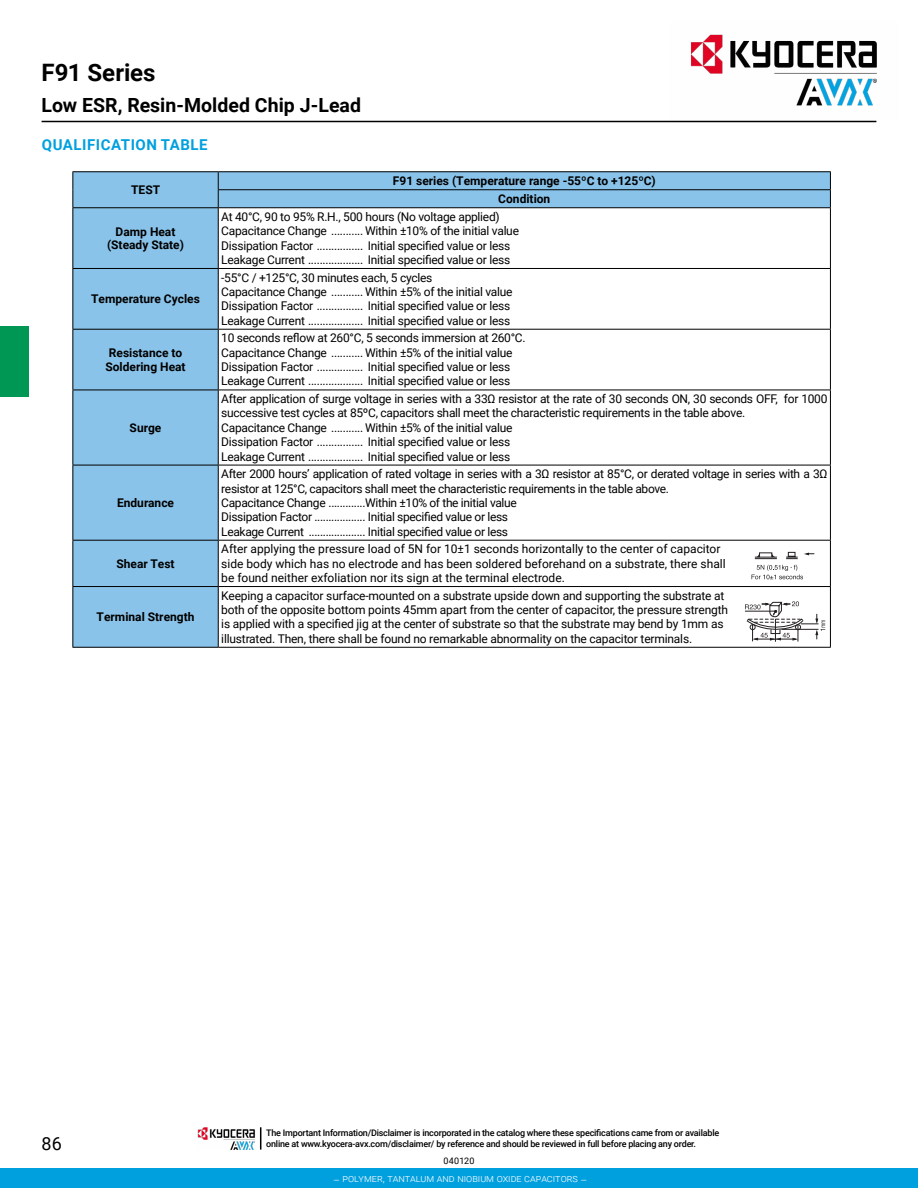
<style>
.page{position:relative;width:918px;height:1188px;background:#fff}
.page>*{position:absolute;margin:0;border:0;box-sizing:border-box;transform-origin:0 0}
.t1{font:700 24px "Roboto";letter-spacing:-.005em;color:#000}
.t2{font:700 19.5px "Roboto";color:#000}
.t3{font:18px "Roboto";color:#000}
.t4{font:700 15px "Roboto";letter-spacing:.035em;color:#00a0df}
.t5{font:12px/14.4px "Roboto";letter-spacing:-.02em;color:#000}
.t6{font:12px/14.4px "Roboto";color:#000}
.t7{font:700 12px/13.5px "Roboto";color:#000;text-align:center}
.t8{font:300 10.5px "Roboto";color:#fff}
.t9{font:500 9px/10.8px "Roboto";letter-spacing:-.025em;color:#000}
.t10{font:9px "Roboto";letter-spacing:.02em;color:#000}
</style>
<div class="page">
<hr style="left:42px;top:121px;width:834px;height:1px;background:#000">
<div style="left:0;top:326px;width:29px;height:70px;background:#009754"></div>
<div style="left:73px;top:172px;width:145px;height:475px;background:#8ac3e9"></div>
<hr style="left:72px;top:171px;width:146px;height:1px;background:#000">
<hr style="left:218px;top:171px;width:613px;height:1px;background:#000">
<svg style="left:72px;top:172px;width:1px;height:35px"></svg>
<svg style="left:218px;top:172px;width:613px;height:35px;background:#84bbdf"></svg>
<hr style="left:72px;top:207px;width:146px;height:1px;background:#000">
<hr style="left:72px;top:208px;width:1px;height:60px;background:#000">
<hr style="left:218px;top:207px;width:613px;height:1px;background:#000">
<hr style="left:218px;top:208px;width:1px;height:60px;background:#000">
<hr style="left:830px;top:208px;width:1px;height:60px;background:#000">
<hr style="left:72px;top:268px;width:146px;height:1px;background:#000">
<hr style="left:72px;top:269px;width:1px;height:60px;background:#000">
<hr style="left:218px;top:268px;width:613px;height:1px;background:#000">
<hr style="left:218px;top:269px;width:1px;height:60px;background:#000">
<hr style="left:830px;top:269px;width:1px;height:60px;background:#000">
<hr style="left:72px;top:329px;width:146px;height:1px;background:#000">
<hr style="left:72px;top:330px;width:1px;height:60px;background:#000">
<hr style="left:218px;top:329px;width:613px;height:1px;background:#000">
<hr style="left:218px;top:330px;width:1px;height:60px;background:#000">
<hr style="left:830px;top:330px;width:1px;height:60px;background:#000">
<hr style="left:72px;top:390px;width:146px;height:1px;background:#000">
<hr style="left:72px;top:390px;width:1px;height:75px;background:#000">
<hr style="left:218px;top:390px;width:613px;height:1px;background:#000">
<hr style="left:218px;top:390px;width:1px;height:75px;background:#000">
<hr style="left:830px;top:390px;width:1px;height:75px;background:#000">
<hr style="left:72px;top:465px;width:146px;height:1px;background:#000">
<hr style="left:72px;top:465px;width:1px;height:75px;background:#000">
<hr style="left:218px;top:465px;width:613px;height:1px;background:#000">
<hr style="left:218px;top:465px;width:1px;height:75px;background:#000">
<hr style="left:830px;top:465px;width:1px;height:75px;background:#000">
<hr style="left:72px;top:540px;width:146px;height:1px;background:#000">
<hr style="left:72px;top:541px;width:1px;height:45px;background:#000">
<hr style="left:218px;top:540px;width:613px;height:1px;background:#000">
<hr style="left:218px;top:541px;width:1px;height:45px;background:#000">
<hr style="left:830px;top:541px;width:1px;height:45px;background:#000">
<hr style="left:72px;top:586px;width:146px;height:1px;background:#000">
<hr style="left:72px;top:587px;width:1px;height:60px;background:#000">
<hr style="left:218px;top:586px;width:613px;height:1px;background:#000">
<hr style="left:218px;top:587px;width:1px;height:60px;background:#000">
<hr style="left:830px;top:587px;width:1px;height:60px;background:#000">
<hr style="left:72px;top:647px;width:146px;height:1px;background:#000">
<hr style="left:218px;top:647px;width:613px;height:1px;background:#000">
<svg style="left:752px;top:565px;width:51px;height:14px"></svg>
<svg style="left:755px;top:553px;width:22px;height:6px"></svg>
<svg style="left:786px;top:552px;width:12px;height:7px"></svg>
<svg style="left:804px;top:553px;width:10px;height:2px"></svg>
<svg style="left:745px;top:601px;width:80px;height:41px"></svg>
<img style="left:669px;top:34px;width:208px;height:87px">
<div style="left:0;top:1169px;width:918px;height:19px;background:#00a0df"></div>
<img style="left:198px;top:1127px;width:57px;height:23px">
<svg style="left:260px;top:1127px;width:1px;height:23px"></svg>
<h1 class="t1" style="left:42px;top:56px;width:115px">F91 Series</h1>
<h2 class="t2" style="left:42px;top:92px;width:321px">Low ESR, Resin-Molded Chip J-Lead</h2>
<p class="t4" style="left:42px;top:134px;width:167px">QUALIFICATION TABLE</p>
<p class="t7" style="left:131px;top:183px;width:30px">TEST</p>
<p class="t7" style="left:393px;top:171px;width:264px;line-height:18px">F91 series (Temperature range -55ºC to +125ºC)<br>Condition</p>
<p class="t7" style="left:107px;top:224px;width:78px">Damp Heat (Steady State)</p>
<p class="t5" style="left:221px;top:209px;width:299px">At 40°C, 90 to 95% R.H., 500 hours (No voltage applied)<br>Capacitance Change ........... Within ±10% of the initial value Dissipation Factor ................ Initial specified value or less Leakage Current ................... Initial specified value or less</p>
<p class="t7" style="left:91px;top:292px;width:110px">Temperature Cycles</p>
<p class="t7" style="left:105px;top:346px;width:82px;text-align:left">Resistance to<br>Soldering Heat</p>
<p class="t7" style="left:130px;top:420px;width:33px">Surge</p>
<p class="t7" style="left:117px;top:495px;width:59px">Endurance</p>
<p class="t7" style="left:116px;top:556px;width:60px">Shear Test</p>
<p class="t7" style="left:97px;top:610px;width:99px">Terminal Strength</p>
<p class="t5" style="left:221px;top:270px;width:293px">-55°C / +125°C, 30 minutes each, 5 cycles<br>Capacitance Change ........... Within ±5% of the initial value Dissipation Factor ................ Initial specified value or less Leakage Current ................... Initial specified value or less</p>
<p class="t5" style="left:221px;top:330px;width:306px">10 seconds reflow at 260°C, 5 seconds immersion at 260°C.<br>Capacitance Change ........... Within ±5% of the initial value Dissipation Factor ................ Initial specified value or less Leakage Current ................... Initial specified value or less</p>
<p class="t5" style="left:221px;top:391px;width:608px">After application of surge voltage in series with a 33Ω resistor at the rate of 30 seconds ON, 30 seconds OFF, for 1000 successive test cycles at 85ºC, capacitors shall meet the characteristic requirements in the table above.<br>Capacitance Change ........... Within ±5% of the initial value<br>Dissipation Factor ................ Initial specified value or less<br>Leakage Current ................... Initial specified value or less</p>
<p class="t5" style="left:221px;top:466px;width:608px">After 2000 hours’ application of rated voltage in series with a 3Ω resistor at 85°C, or derated voltage in series with a 3Ω resistor at 125°C, capacitors shall meet the characteristic requirements in the table above.<br>Capacitance Change .............Within ±10% of the initial value<br>Dissipation Factor .................. Initial specified value or less<br>Leakage Current .................... Initial specified value or less</p>
<p class="t6" style="left:221px;top:541px;width:506px">After applying the pressure load of 5N for 10±1 seconds horizontally to the center of capacitor side body which has no electrode and has been soldered beforehand on a substrate, there shall be found neither exfoliation nor its sign at the terminal electrode.</p>
<p class="t5" style="left:221px;top:588px;width:508px">Keeping a capacitor surface-mounted on a substrate upside down and supporting the substrate at both of the opposite bottom points 45mm apart from the center of capacitor, the pressure strength is applied with a specified jig at the center of substrate so that the substrate may bend by 1mm as illustrated. Then, there shall be found no remarkable abnormality on the capacitor terminals.</p>
<h3 class="t3" style="left:42px;top:1131px;width:22px">86</h3>
<p class="t9" style="left:266px;top:1127px;width:455px">The Important Information/Disclaimer is incorporated in the catalog where these specifications came from or available online at www.kyocera-avx.com/disclaimer/ by reference and should be reviewed in full before placing any order.</p>
<p class="t10" style="left:443px;top:1155px;width:33px">040120</p>
<p class="t8" style="left:333px;top:1171px;width:256px">– polymer, tantalum and niobium oxide capacitors –</p>
</div>
